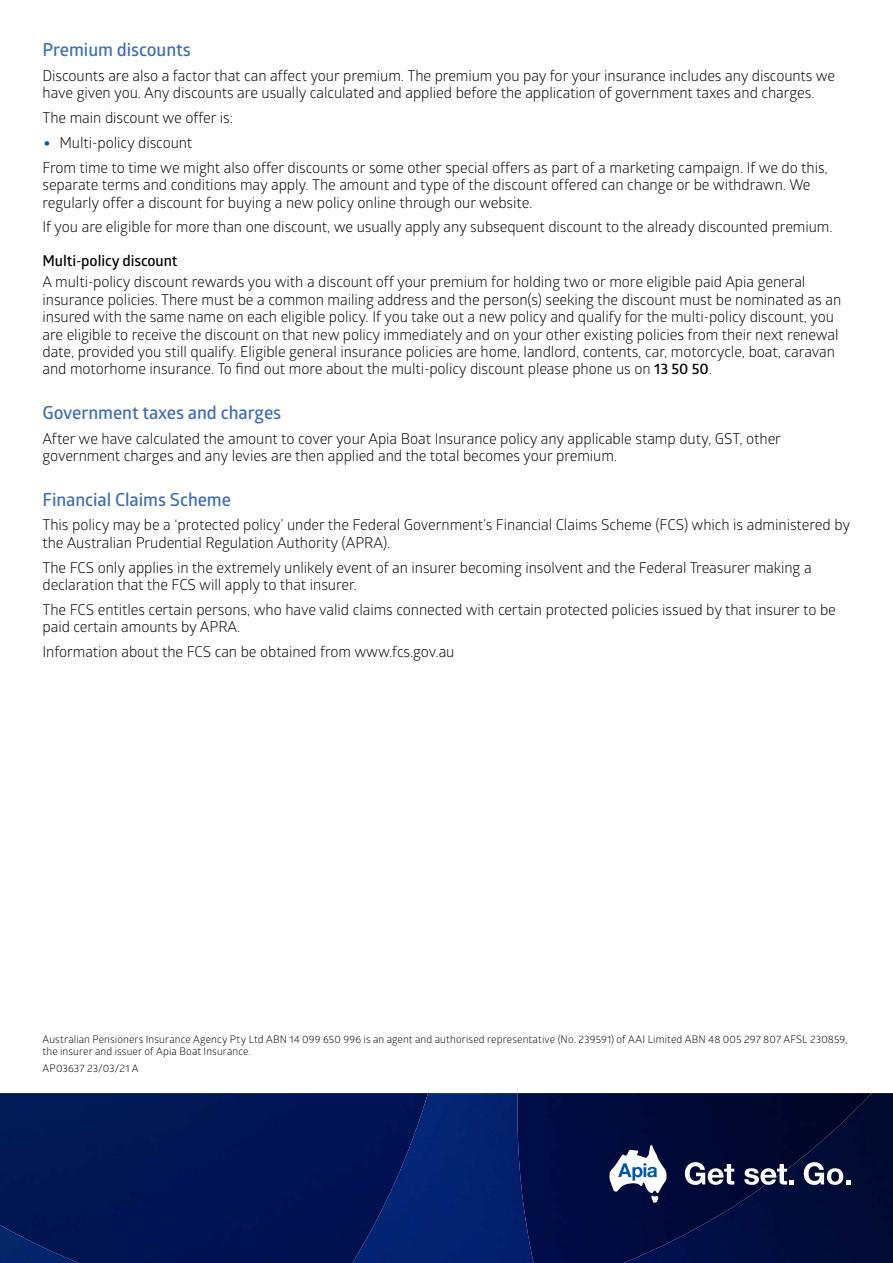
<style>
.page{position:relative;width:893px;height:1263px;background:#fff}
.page>*{position:absolute;margin:0;border:0;box-sizing:border-box;transform-origin:0 0}
.t1{font:600 18px "Glober";letter-spacing:-.005em;color:#406db5}
.t2{font:15px/17.4px "Glober";letter-spacing:-.005em;color:#000}
.t3{font:600 15px "Glober";letter-spacing:-.005em;color:#000}
.t4{font:10.5px/12px "Glober";letter-spacing:.01em;color:#000}
.s1{font-weight:600;font-size:27px;color:#0058a9}
.s2{font-weight:600}
</style>
<div class="page">
<div style="left:428px;top:1093px;width:89px;height:170px;background:#042270"></div>
<img style="left:0;top:1093px;width:428px;height:170px">
<div style="left:872px;top:1093px;width:21px;height:170px;background:#000a30"></div>
<img style="left:517px;top:1093px;width:355px;height:170px">
<svg style="left:609px;top:1145px;width:58px;height:58px"></svg>
<svg style="left:685px;top:1162px;width:49px;height:23px"></svg>
<svg style="left:744px;top:1164px;width:50px;height:21px"></svg>
<svg style="left:804px;top:1162px;width:46px;height:23px"></svg>
<p class="t1" style="left:43px;top:37px;width:150px">Premium discounts</p>
<p class="t2" style="left:43px;top:66px;width:794px">Discounts are also a factor that can affect your premium. The premium you pay for your insurance includes any discounts we have given you. Any discounts are usually calculated and applied before the application of government taxes and charges.</p>
<p class="t2" style="left:43px;top:108px;width:192px">The main discount we offer is:</p>
<p class="t2" style="left:43px;top:129px;width:787px;line-height:24.9px"><span class="s1">•</span> Multi-policy discount<br>From time to time we might also offer discounts or some other special offers as part of a marketing campaign. If we do this,</p>
<p class="t2" style="left:43px;top:175px;width:769px">separate terms and conditions may apply. The amount and type of the discount offered can change or be withdrawn. We regularly offer a discount for buying a new policy online through our website.</p>
<p class="t2" style="left:43px;top:218px;width:792px">If you are eligible for more than one discount, we usually apply any subsequent discount to the already discounted premium.</p>
<p class="t3" style="left:43px;top:250px;width:137px">Multi-policy discount</p>
<p class="t2" style="left:43px;top:273px;width:800px">A multi-policy discount rewards you with a discount off your premium for holding two or more eligible paid Apia general insurance policies. There must be a common mailing address and the person(s) seeking the discount must be nominated as an insured with the same name on each eligible policy. If you take out a new policy and qualify for the multi-policy discount, you are eligible to receive the discount on that new policy immediately and on your other existing policies from their next renewal date, provided you still qualify. Eligible general insurance policies are home, landlord, contents, car, motorcycle, boat, caravan and motorhome insurance. To find out more about the multi-policy discount please phone us on <span class="s2">13 50 50</span>.</p>
<p class="t1" style="left:43px;top:400px;width:240px">Government taxes and charges</p>
<p class="t2" style="left:43px;top:429px;width:740px">After we have calculated the amount to cover your Apia Boat Insurance policy any applicable stamp duty, GST, other government charges and any levies are then applied and the total becomes your premium.</p>
<p class="t1" style="left:43px;top:487px;width:190px">Financial Claims Scheme</p>
<p class="t2" style="left:43px;top:516px;width:809px">This policy may be a ‘protected policy’ under the Federal Government’s Financial Claims Scheme (FCS) which is administered by the Australian Prudential Regulation Authority (APRA).</p>
<p class="t2" style="left:43px;top:558px;width:771px">The FCS only applies in the extremely unlikely event of an insurer becoming insolvent and the Federal Treasurer making a declaration that the FCS will apply to that insurer.</p>
<p class="t2" style="left:43px;top:600px;width:795px">The FCS entitles certain persons, who have valid claims connected with certain protected policies issued by that insurer to be paid certain amounts by APRA.</p>
<p class="t2" style="left:43px;top:642px;width:413px">Information about the FCS can be obtained from www.fcs.gov.au</p>
<p class="t4" style="left:43px;top:1033px;width:806px">Australian Pensioners Insurance Agency Pty Ltd ABN 14 099 650 996 is an agent and authorised representative (No. 239591) of AAI Limited ABN 48 005 297 807 AFSL 230859, the insurer and issuer of Apia Boat Insurance.</p>
<p class="t4" style="left:43px;top:1061px;width:98px">AP03637 23/03/21 A</p>
</div>
